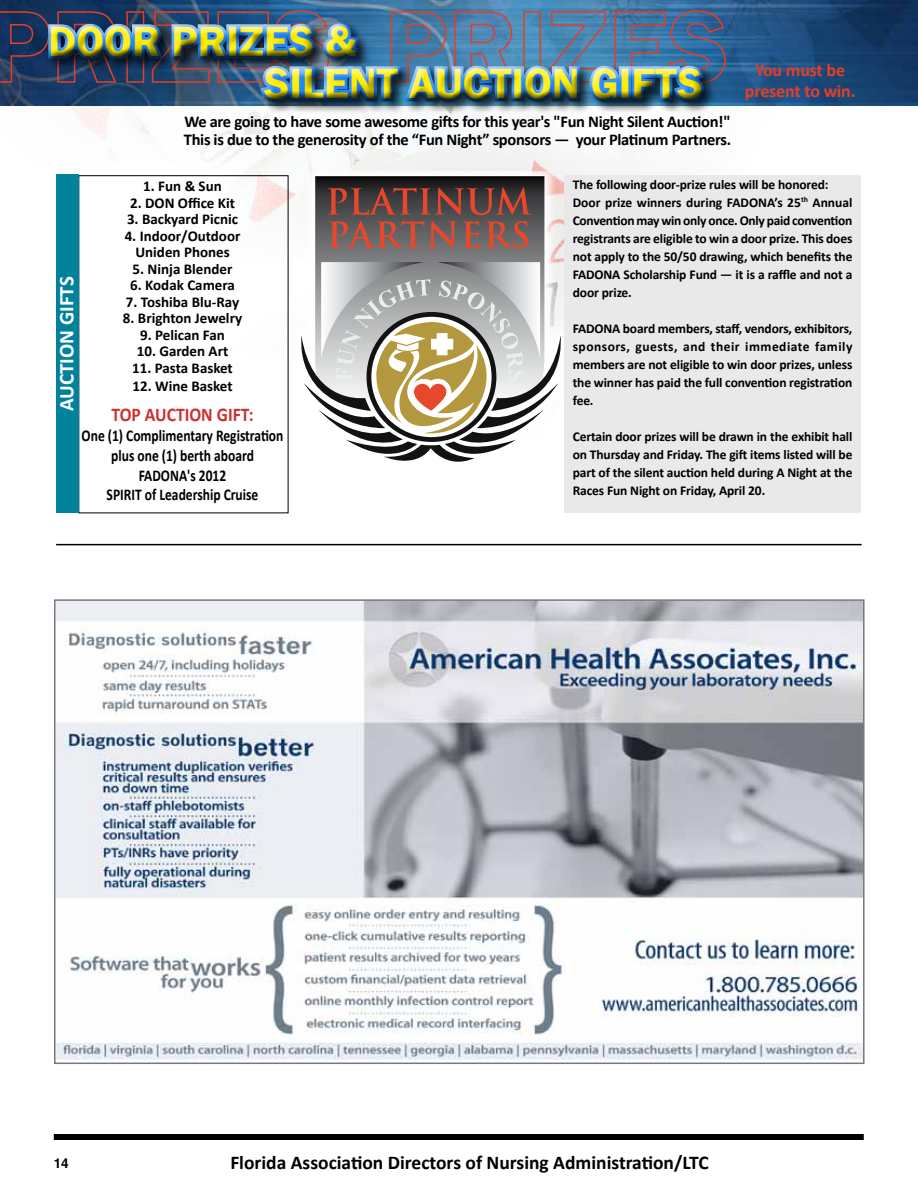
<style>
.page{position:relative;width:918px;height:1188px;background:#fff}
.page>*{position:absolute;margin:0;border:0;box-sizing:border-box;transform-origin:0 0}
.t1{font:600 43.5px/42px "Franklin Gothic";color:#ffed00}
.t2{font:700 21px "Calibri";color:#fff}
.t3{font:700 19.5px "Calibri";color:#000}
.t4{font:700 19.5px "Calibri";color:#cd3132;scale:.9 1}
.t5{font:700 18px/21px "Calibri";letter-spacing:-.01em;color:#e63e25;text-align:center}
.t6{font:700 16.5px/18px "Calibri";letter-spacing:-.02em;color:#000}
.t7{font:700 16.5px/19.8px "Calibri";color:#000;text-align:center;scale:.82 1}
.t8{font:700 15px/16.5px "Calibri";color:#000;text-align:center}
.t9{font:700 13.5px/18px "Calibri";letter-spacing:-.01em;color:#000;text-align:justify}
.t10{font:700 13.5px "Helvetica";color:#000}
</style>
<div class="page">
<div style="left:54px;top:1134px;width:810px;height:6px;background:#000"></div>
<img style="left:56px;top:105px;width:782px;height:345px">
<svg style="left:296px;top:172px;width:268px;height:90px"></svg>
<svg style="left:315px;top:176px;width:229px;height:86px;background:#505052"></svg>
<svg style="left:329px;top:221px;width:199px;height:27px;background:#8b5b54"></svg>
<svg style="left:328px;top:187px;width:204px;height:28px;background:#6c4039"></svg>
<svg style="left:296px;top:262px;width:268px;height:200px"></svg>
<img style="left:0;top:0;width:918px;height:105px">
<svg style="left:0;top:9px;width:727px;height:105px;background:#4f6080"></svg>
<div style="left:38px;top:12px;width:673px;height:90px;background:#fff;opacity:.75"></div>
<div style="left:40px;top:22px;width:675px;height:91px;background:#000;opacity:.75"></div>
<div style="left:564px;top:176px;width:297px;height:337px;background:#e9e9ea"></div>
<hr style="left:56px;top:544px;width:806px;height:1px;background:#000">
<div style="left:56px;top:175px;width:23px;height:338px;background:#00829c"></div>
<img style="left:57px;top:602px;width:805px;height:458px">
<div style="left:54px;top:599px;width:811px;height:465px;border:2px solid #75787f"></div>
<h1 class="t1" style="left:264px;top:21px;width:440px;text-indent:-216px">DOOR PRIZES &amp;<br>SILENT AUCTION GIFTS</h1>
<h3 class="t5" style="left:745px;top:59px;width:112px">You must be present to win.</h3>
<h2 class="t2" style="left:53px;top:411px;width:136px;rotate:-90deg">AUCTION GIFTS</h2>
<p class="t6" style="left:184px;top:113px;width:549px">We are going to have some awesome gifts for this year's "Fun Night Silent Auction!"<br>This is due to the generosity of the “Fun Night” sponsors — your Platinum Partners.</p>
<p class="t8" style="left:143px;top:178px;width:80px">1. Fun &amp; Sun</p>
<p class="t8" style="left:130px;top:195px;width:106px">2. DON Office Kit</p>
<p class="t8" style="left:127px;top:211px;width:113px">3. Backyard Picnic</p>
<p class="t8" style="left:125px;top:228px;width:117px">4. Indoor/Outdoor<br>Uniden Phones</p>
<p class="t8" style="left:133px;top:261px;width:101px">5. Ninja Blender</p>
<p class="t8" style="left:130px;top:277px;width:106px">6. Kodak Camera</p>
<p class="t8" style="left:126px;top:294px;width:115px">7. Toshiba Blu-Ray</p>
<p class="t8" style="left:123px;top:310px;width:121px">8. Brighton Jewelry</p>
<p class="t8" style="left:140px;top:327px;width:86px">9. Pelican Fan</p>
<p class="t8" style="left:137px;top:343px;width:93px">10. Garden Art</p>
<p class="t8" style="left:132px;top:360px;width:102px">11. Pasta Basket</p>
<p class="t8" style="left:133px;top:378px;width:102px">12. Wine Basket</p>
<h3 class="t4" style="left:112px;top:402px;width:159px">TOP AUCTION GIFT:</h3>
<p class="t7" style="left:82px;top:426px;width:248px">One (1) Complimentary Registration plus one (1) berth aboard<br>FADONA's 2012<br>SPIRIT of Leadership Cruise</p>
<p class="t9" style="left:573px;top:175px;width:281px;text-align:left">The following door-prize rules will be honored:<br>Door prize winners during FADONA’s 25<sup>th</sup> Annual Convention may win only once. Only paid convention registrants are eligible to win a door prize. This does not apply to the 50/50 drawing, which benefits the FADONA Scholarship Fund — it is a raffle and not a door prize.</p>
<p class="t9" style="left:573px;top:319px;width:281px">FADONA board members, staff, vendors, exhibitors, sponsors, guests, and their immediate family members are not eligible to win door prizes, unless the winner has paid the full convention registration fee.</p>
<p class="t9" style="left:573px;top:427px;width:281px">Certain door prizes will be drawn in the exhibit hall on Thursday and Friday. The gift items listed will be part of the silent auction held during A Night at the Races Fun Night on Friday, April 20.</p>
<p class="t10" style="left:54px;top:1155px;width:17px">14</p>
<h3 class="t3" style="left:230px;top:1150px;width:480px">Florida Association Directors of Nursing Administration/LTC</h3>
</div>
